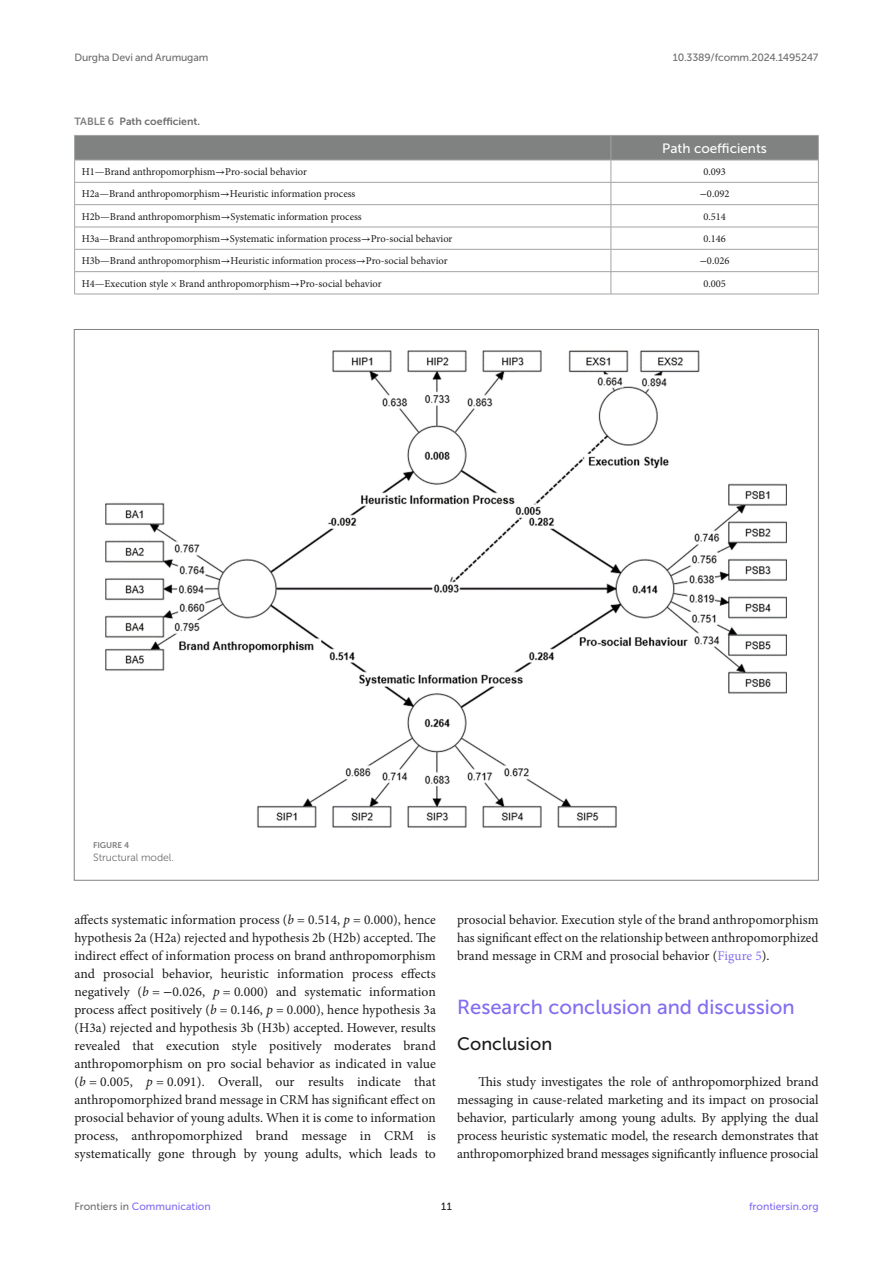
<style>
.page{position:relative;width:893px;height:1263px;background:#fff}
.page>*{position:absolute;margin:0;border:0;box-sizing:border-box;transform-origin:0 0}
.HEAD_1{font:20.25px "Museo Sans 500";color:#856df0}
.HEAD_2_after_HEAD_1{font:18px "Museo Sans 500";color:#1b1c1b}
.TEXT{font:13.5px/18px "Minion Pro";color:#1b1c1b;text-align:justify}
.TB_CH{font:13.5px "Museo Sans 500";color:#fff}
.TB_TX{font:10.5px "Minion Pro";color:#1b1c1b}
.t1{font:10.5px "Museo Sans 500";letter-spacing:-.015em;color:#706f70}
.t2{font:10.5px "Museo Sans 500";color:#856df0}
.TT{font:10.5px "Museo Sans 700";color:#706f70}
.FIG_HD{font:10.5px "Museo Sans 300";letter-spacing:-.01em;color:#706f70}
.t3{font:10.5px "Museo Sans 500";color:#1b1c1b}
.FIG_HD-2{font:8.25px "Museo Sans 700";letter-spacing:-.01em;color:#7e7f7f}
.s1{color:#7e7f7f}
.s2{font-family:"STIX General"}
.s3{font-style:italic}
.s4{color:#856df0}
.s5{color:#706f70}
</style>
<div class="page">
<img style="left:105px;top:350px;width:682px;height:478px">
<hr style="left:611px;top:294px;width:208px;height:1px;background:#a2a3a3">
<hr style="left:74px;top:294px;width:537px;height:1px;background:#a2a3a3">
<svg style="left:74px;top:135px;width:745px;height:159px"></svg>
<hr style="left:74px;top:182px;width:537px;height:1px;background:#a2a3a3">
<p class="t1" style="left:74px;top:51px;width:135px">Durgha Devi and Arumugam</p>
<p class="t1" style="left:673px;top:51px;width:147px">10.3389/fcomm.2024.1495247</p>
<p class="TT" style="left:74px;top:115px;width:127px"><span class="s1">TABLE 6</span> Path coefficient.</p>
<p class="TB_CH" style="left:662px;top:141px;width:106px">Path coefficients</p>
<p class="TB_TX" style="left:82px;top:165px;width:227px">H1—Brand anthropomorphism<span class="s2">→</span>Pro-social behavior</p>
<p class="TB_TX" style="left:703px;top:164px;width:24px">0.093</p>
<p class="TB_TX" style="left:82px;top:187px;width:275px">H2a—Brand anthropomorphism<span class="s2">→</span>Heuristic information process</p>
<p class="TB_TX" style="left:700px;top:187px;width:31px"><span class="s2">−</span>0.092</p>
<p class="TB_TX" style="left:82px;top:209px;width:281px">H2b—Brand anthropomorphism<span class="s2">→</span>Systematic information process</p>
<p class="TB_TX" style="left:703px;top:209px;width:24px">0.514</p>
<p class="TB_TX" style="left:82px;top:232px;width:372px">H3a—Brand anthropomorphism<span class="s2">→</span>Systematic information process<span class="s2">→</span>Pro-social behavior</p>
<p class="TB_TX" style="left:703px;top:231px;width:24px">0.146</p>
<p class="TB_TX" style="left:82px;top:254px;width:367px">H3b—Brand anthropomorphism<span class="s2">→</span>Heuristic information process<span class="s2">→</span>Pro-social behavior</p>
<p class="TB_TX" style="left:700px;top:254px;width:31px"><span class="s2">−</span>0.026</p>
<p class="TB_TX" style="left:82px;top:276px;width:301px">H4—Execution style × Brand anthropomorphism<span class="s2">→</span>Pro-social behavior</p>
<p class="TB_TX" style="left:703px;top:276px;width:24px">0.005</p>
<p class="FIG_HD-2" style="left:93px;top:840px;width:37px">FIGURE 4</p>
<p class="FIG_HD" style="left:93px;top:852px;width:82px">Structural model.</p>
<p class="TEXT" style="left:74px;top:911px;width:363px">affects systematic information process (<span class="s3">b</span> = 0.514, <span class="s3">p</span> = 0.000), hence hypothesis 2a (H2a) rejected and hypothesis 2b (H2b) accepted. The indirect effect of information process on brand anthropomorphism and prosocial behavior, heuristic information process effects negatively (<span class="s3">b</span> = <span class="s2">−</span>0.026, <span class="s3">p</span> = 0.000) and systematic information process affect positively (<span class="s3">b</span> = 0.146, <span class="s3">p</span> = 0.000), hence hypothesis 3a (H3a) rejected and hypothesis 3b (H3b) accepted. However, results revealed that execution style positively moderates brand anthropomorphism on pro social behavior as indicated in value (<span class="s3">b</span> = 0.005, <span class="s3">p</span> = 0.091). Overall, our results indicate that anthropomorphized brand message in CRM has significant effect on prosocial behavior of young adults. When it is come to information process, anthropomorphized brand message in CRM is systematically gone through by young adults, which leads to</p>
<p class="TEXT" style="left:457px;top:911px;width:363px">prosocial behavior. Execution style of the brand anthropomorphism has significant effect on the relationship between anthropomorphized brand message in CRM and prosocial behavior (<span class="s4">Figure 5</span>).</p>
<p class="HEAD_1" style="left:457px;top:996px;width:339px">Research conclusion and discussion</p>
<p class="HEAD_2_after_HEAD_1" style="left:457px;top:1034px;width:97px">Conclusion</p>
<p class="TEXT" style="left:457px;top:1073px;width:363px;text-indent:21px">This study investigates the role of anthropomorphized brand messaging in cause-related marketing and its impact on prosocial behavior, particularly among young adults. By applying the dual process heuristic systematic model, the research demonstrates that anthropomorphized brand messages significantly influence prosocial</p>
<p class="t2" style="left:74px;top:1200px;width:138px"><span class="s5">Frontiers in</span> Communication</p>
<p class="t3" style="left:441px;top:1200px;width:12px">11</p>
<p class="t2" style="left:749px;top:1200px;width:71px">frontiersin.org</p>
</div>
